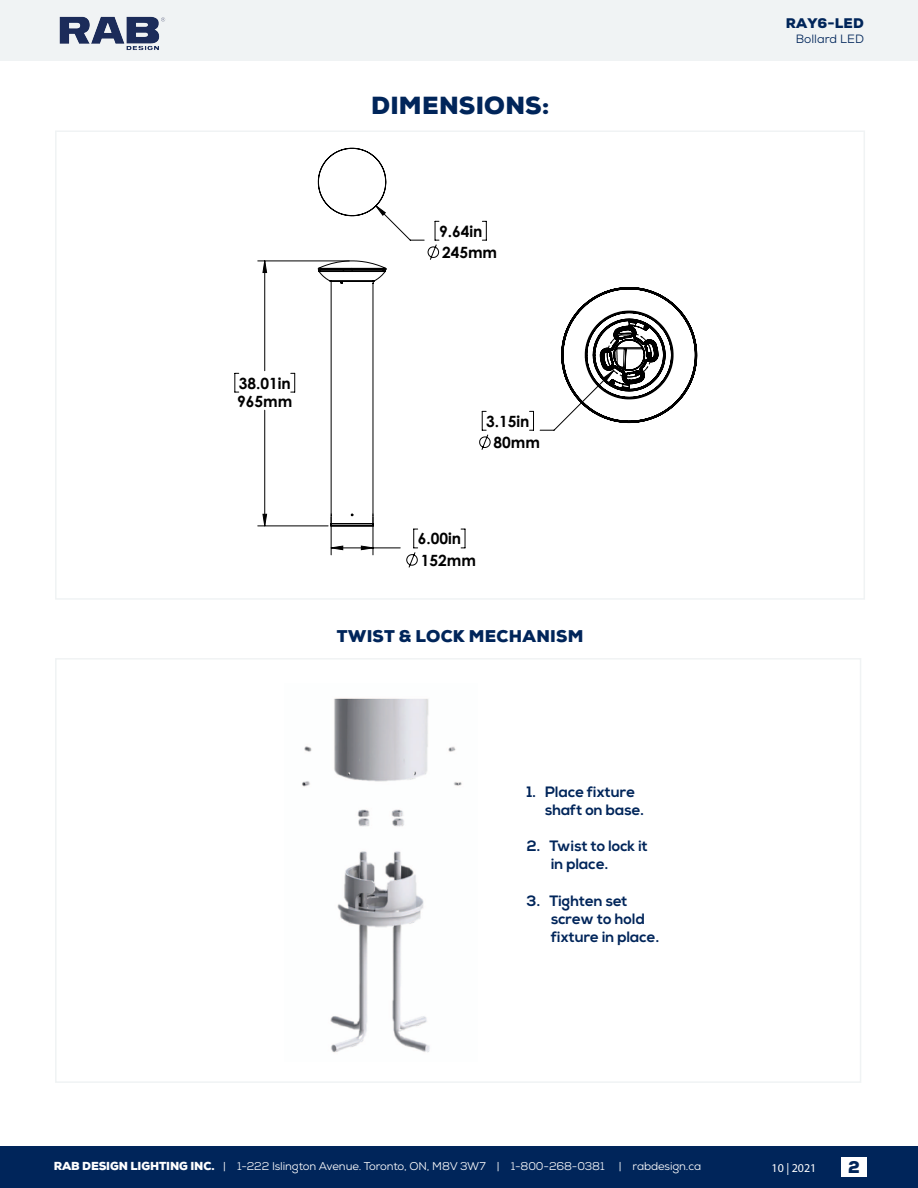
<style>
.page{position:relative;width:918px;height:1188px;background:#fff}
.page>*{position:absolute;margin:0;border:0;box-sizing:border-box;transform-origin:0 0}
.t1{font:900 24px "Nexa";letter-spacing:.01em;color:#00255a}
.t2{font:900 16.5px "Nexa";letter-spacing:.015em;color:#00255a}
.t3{font:700 15.45px/21.5px "Century Gothic";color:#000}
.t4{font:700 15px/18px "Nexa";color:#00255a}
.t5{font:900 13.5px "Nexa";letter-spacing:.005em;color:#00255a}
.t6{font:12px "Nexa";color:#00255a}
.t7{font:12px "Myriad Pro";color:#fff}
.t8{font:11.25px "Nexa";letter-spacing:-.01em;color:#fff}
.s1{font-weight:900}
</style>
<div class="page">
<div style="left:0;top:1147px;width:918px;height:41px;background:#00255a"></div>
<div style="left:841px;top:1158px;width:26px;height:19px;background:#fff"></div>
<div style="left:55px;top:658px;width:806px;height:425px;border:2px solid #f0f3f4"></div>
<div style="left:55px;top:130px;width:810px;height:470px;border:2px solid #f0f3f4"></div>
<img style="left:302px;top:698px;width:160px;height:355px">
<svg style="left:406px;top:555px;width:12px;height:13px"></svg>
<svg style="left:263px;top:215px;width:299px;height:335px"></svg>
<svg style="left:318px;top:261px;width:68px;height:265px"></svg>
<svg style="left:318px;top:148px;width:68px;height:68px"></svg>
<svg style="left:561px;top:287px;width:136px;height:136px"></svg>
<div style="left:0;top:0;width:918px;height:60px;background:#f0f3f4"></div>
<p class="t5" style="left:818px;top:14px;width:48px">6-LED</p>
<p class="t5" style="left:786px;top:14px;width:12px">R</p>
<p class="t5" style="left:786px;top:14px;width:50px">RRAY -</p>
<h1 class="t1" style="left:371px;top:90px;width:180px">DIMENSIONS:</h1>
<h3 class="t3" style="left:439px;top:220px;width:60px">9.64in<br>245mm</h3>
<h3 class="t3" style="left:237px;top:373px;width:57px;line-height:18.1px">38.01in<br>965mm</h3>
<h3 class="t3" style="left:494px;top:410px;width:48px;text-indent:-7px">3.15in<br>80mm</h3>
<h3 class="t3" style="left:418px;top:527px;width:60px">6.00in<br>152mm</h3>
<h2 class="t2" style="left:337px;top:626px;width:248px">TWIST &amp; LOCK MECHANISM</h2>
<h3 class="t4" style="left:545px;top:783px;width:101px;text-indent:-18px">1. Place fixture shaft on base.</h3>
<h3 class="t4" style="left:551px;top:838px;width:98px;text-indent:-24px">2. Twist to lock it in place.</h3>
<h3 class="t4" style="left:551px;top:892px;width:110px;text-indent:-24px">3. Tighten set screw to hold fixture in place.</h3>
<p class="t6" style="left:796px;top:31px;width:70px">Bollard LED</p>
<p class="t8" style="left:54px;top:1159px;width:649px"><span class="s1">RAB DESIGN LIGHTING INC.</span> | 1-222 Islington Avenue. Toronto, ON, M8V 3W7 | 1-800-268-0381 | rabdesign.ca</p>
<p class="t7" style="left:772px;top:1161px;width:46px">10 | 2021</p>
<h2 class="t2" style="left:848px;top:1156px;width:13px">2</h2>
</div>
